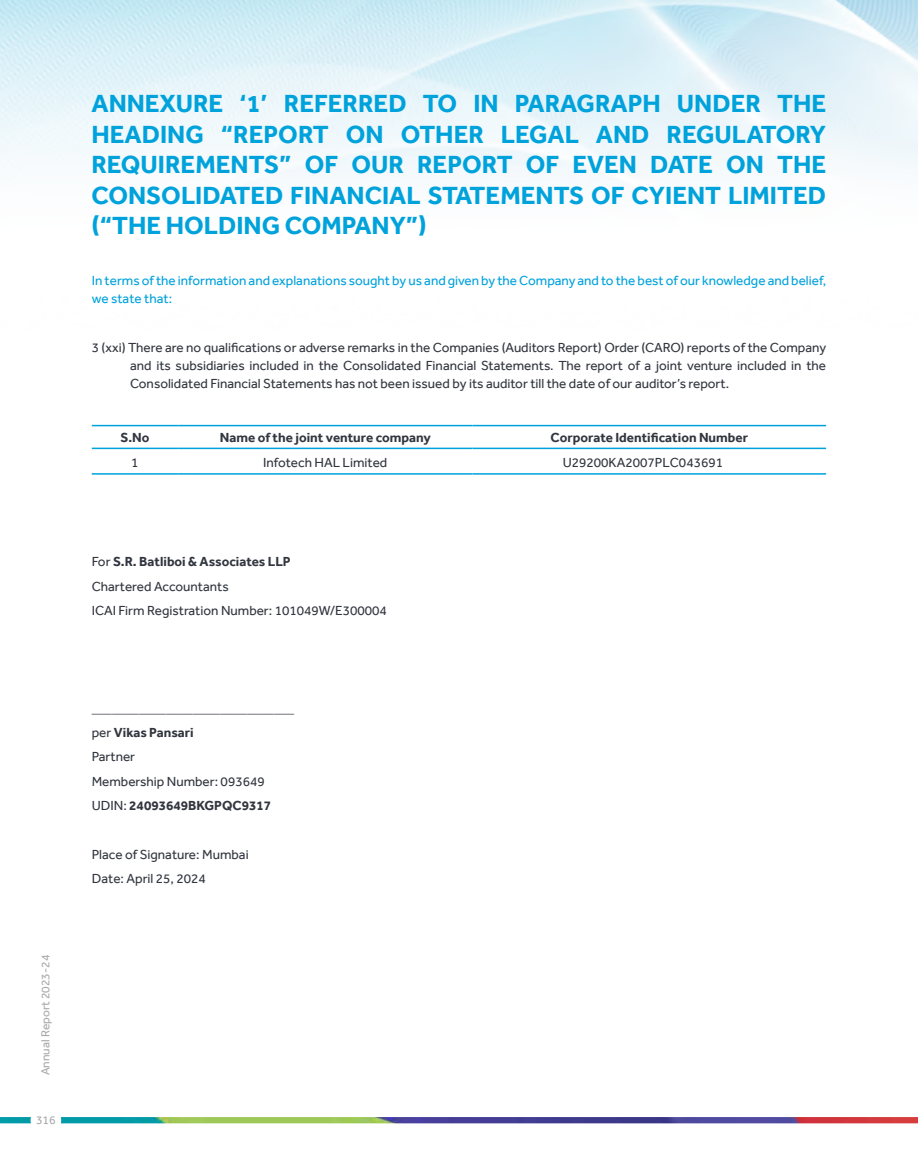
<style>
.page{position:relative;width:918px;height:1167px;background:#fff}
.page>*{position:absolute;margin:0;border:0;box-sizing:border-box;transform-origin:0 0}
.t1{font:700 25.5px/30.6px "Effra";color:#00a2dc;text-align:justify}
.t2{font:13.5px/24.5px "Effra";color:#32363f}
.t3{font:13.5px/18px "Effra";color:#00a2dc}
.t4{font:700 13.5px "Effra";color:#32363f}
.t5{font:12px "Effra";color:#a7a9ac}
.s1{font-weight:700}
</style>
<div class="page">
<img style="left:0;top:0;width:918px;height:475px">
<img style="left:0;top:1117px;width:918px;height:6px">
<div style="left:31px;top:1104px;width:30px;height:31px;background:#fff;border-radius:50%"></div>
<hr style="left:92px;top:425px;width:86px;height:1px;background:#00a2dc">
<hr style="left:178px;top:425px;width:295px;height:1px;background:#00a2dc">
<hr style="left:473px;top:425px;width:353px;height:1px;background:#00a2dc">
<hr style="left:92px;top:473px;width:86px;height:1px;background:#00a2dc">
<hr style="left:178px;top:473px;width:295px;height:1px;background:#00a2dc">
<hr style="left:473px;top:473px;width:353px;height:1px;background:#00a2dc">
<hr style="left:92px;top:447px;width:86px;height:2px;background:#00a2dc">
<hr style="left:178px;top:447px;width:295px;height:2px;background:#00a2dc">
<hr style="left:473px;top:447px;width:353px;height:2px;background:#00a2dc">
<h1 class="t1" style="left:91px;top:88px;width:736px">ANNEXURE ‘1’ REFERRED TO IN PARAGRAPH UNDER THE HEADING “REPORT ON OTHER LEGAL AND REGULATORY REQUIREMENTS” OF OUR REPORT OF EVEN DATE ON THE CONSOLIDATED FINANCIAL STATEMENTS OF CYIENT LIMITED (“THE HOLDING COMPANY”)</h1>
<p class="t3" style="left:92px;top:271px;width:736px">In terms of the information and explanations sought by us and given by the Company and to the best of our knowledge and belief, we state that:</p>
<p class="t2" style="left:130px;top:338px;width:698px;line-height:18px;text-align:justify;text-indent:-38px">3 (xxi) There are no qualifications or adverse remarks in the Companies (Auditors Report) Order (CARO) reports of the Company and its subsidiaries included in the Consolidated Financial Statements. The report of a joint venture included in the Consolidated Financial Statements has not been issued by its auditor till the date of our auditor’s report.</p>
<p class="t4" style="left:120px;top:429px;width:30px">S.No</p>
<p class="t4" style="left:220px;top:429px;width:212px">Name of the joint venture company</p>
<p class="t4" style="left:551px;top:429px;width:199px">Corporate Identification Number</p>
<p class="t2" style="left:131px;top:449px;width:9px">1</p>
<p class="t2" style="left:263px;top:449px;width:126px">Infotech HAL Limited</p>
<p class="t2" style="left:563px;top:449px;width:162px">U29200KA2007PLC043691</p>
<p class="t2" style="left:92px;top:549px;width:297px">For <span class="s1">S.R. Batliboi &amp; Associates LLP<br></span>Chartered Accountants<br>ICAI Firm Registration Number: 101049W/E300004</p>
<p class="t5" style="left:38px;top:1075px;width:122px;rotate:-90deg">Annual Report 2023-24</p>
<p class="t5" style="left:36px;top:1113px;width:21px">316</p>
<p class="t2" style="left:92px;top:695px;width:204px">______________________________ per <span class="s1">Vikas Pansari<br></span>Partner<br>Membership Number: 093649<br>UDIN: <span class="s1">24093649BKGPQC9317</span></p>
<p class="t2" style="left:92px;top:842px;width:158px">Place of Signature: Mumbai<br>Date: April 25, 2024</p>
</div>
